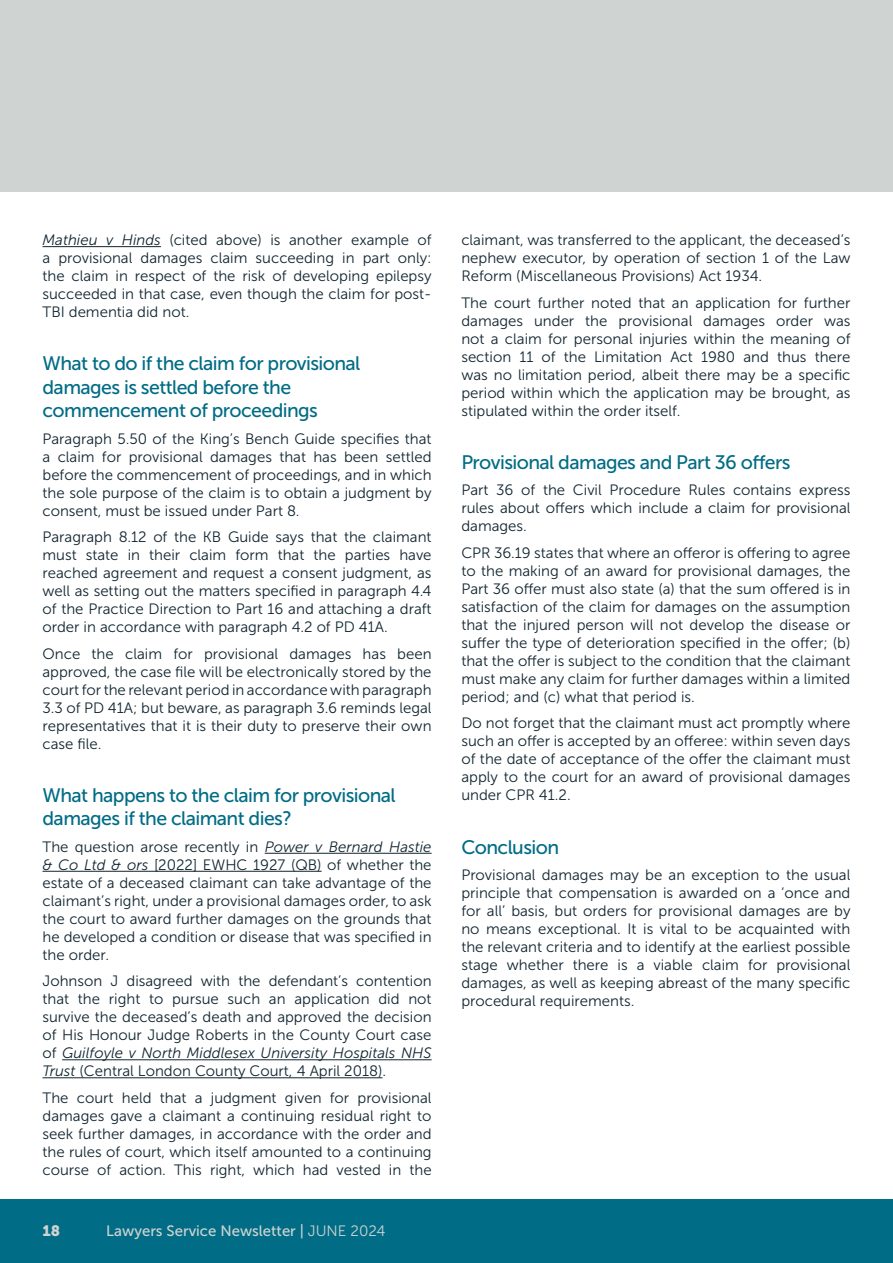
<style>
.page{position:relative;width:893px;height:1263px;background:#fff}
.page>*{position:absolute;margin:0;border:0;box-sizing:border-box;transform-origin:0 0}
.t1{font:19.5px/23.4px "Museo Sans 500";letter-spacing:-.03em;color:#006c85}
.t2{font:15px/18px "Museo Sans 300";color:#112530;text-align:justify}
.t3{font:15px "Museo Sans 500";color:#cfd4d2}
.t4{font:15px "Museo Sans 900";color:#cfd4d2}
.s1{font-style:italic}
.s2{font-family:"Museo Sans 300"}
</style>
<div class="page">
<div style="left:0;top:1199px;width:892px;height:64px;background:#006c85"></div>
<div style="left:0;top:0;width:892px;height:191px;background:#cfd4d2"></div>
<hr style="left:43px;top:246px;width:118px;height:1px;background:#112530">
<hr style="left:265px;top:853px;width:167px;height:1px;background:#112530">
<hr style="left:43px;top:871px;width:279px;height:1px;background:#112530">
<hr style="left:62px;top:1059px;width:370px;height:1px;background:#112530">
<hr style="left:43px;top:1077px;width:339px;height:1px;background:#112530">
<p class="t2" style="left:43px;top:231px;width:391px"><span class="s1">Mathieu v Hinds</span> (cited above) is another example of a provisional damages claim succeeding in part only: the claim in respect of the risk of developing epilepsy succeeded in that case, even though the claim for post-TBI dementia did not.</p>
<p class="t1" style="left:43px;top:352px;width:319px">What to do if the claim for provisional damages is settled before the commencement of proceedings</p>
<p class="t2" style="left:43px;top:430px;width:391px">Paragraph 5.50 of the King’s Bench Guide specifies that a claim for provisional damages that has been settled before the commencement of proceedings, and in which the sole purpose of the claim is to obtain a judgment by consent, must be issued under Part 8.</p>
<p class="t2" style="left:43px;top:528px;width:391px">Paragraph 8.12 of the KB Guide says that the claimant must state in their claim form that the parties have reached agreement and request a consent judgment, as well as setting out the matters specified in paragraph 4.4 of the Practice Direction to Part 16 and attaching a draft order in accordance with paragraph 4.2 of PD 41A.</p>
<p class="t2" style="left:43px;top:645px;width:391px">Once the claim for provisional damages has been approved, the case file will be electronically stored by the court for the relevant period in accordance with paragraph 3.3 of PD 41A; but beware, as paragraph 3.6 reminds legal representatives that it is their duty to preserve their own case file.</p>
<p class="t1" style="left:43px;top:783px;width:355px">What happens to the claim for provisional damages if the claimant dies?</p>
<p class="t2" style="left:43px;top:838px;width:391px">The question arose recently in <span class="s1">Power v Bernard Hastie &amp; Co Ltd &amp; ors</span> [2022] EWHC 1927 (QB) of whether the estate of a deceased claimant can take advantage of the claimant’s right, under a provisional damages order, to ask the court to award further damages on the grounds that he developed a condition or disease that was specified in the order.</p>
<p class="t2" style="left:43px;top:972px;width:391px">Johnson J disagreed with the defendant’s contention that the right to pursue such an application did not survive the deceased’s death and approved the decision of His Honour Judge Roberts in the County Court case of <span class="s1">Guilfoyle v North Middlesex University Hospitals NHS Trust</span> (Central London County Court, 4 April 2018).</p>
<p class="t2" style="left:43px;top:1089px;width:391px">The court held that a judgment given for provisional damages gave a claimant a continuing residual right to seek further damages, in accordance with the order and the rules of court, which itself amounted to a continuing course of action. This right, which had vested in the</p>
<p class="t4" style="left:43px;top:1222px;width:19px">18</p>
<p class="t3" style="left:106px;top:1222px;width:281px">Lawyers Service Newsletter | <span class="s2">JUNE 2024</span></p>
<p class="t2" style="left:461px;top:231px;width:391px">claimant, was transferred to the applicant, the deceased’s nephew executor, by operation of section 1 of the Law Reform (Miscellaneous Provisions) Act 1934.</p>
<p class="t2" style="left:461px;top:294px;width:391px">The court further noted that an application for further damages under the provisional damages order was not a claim for personal injuries within the meaning of section 11 of the Limitation Act 1980 and thus there was no limitation period, albeit there may be a specific period within which the application may be brought, as stipulated within the order itself.</p>
<p class="t1" style="left:461px;top:450px;width:331px">Provisional damages and Part 36 offers</p>
<p class="t2" style="left:461px;top:481px;width:391px">Part 36 of the Civil Procedure Rules contains express rules about offers which include a claim for provisional damages.</p>
<p class="t2" style="left:461px;top:544px;width:391px">CPR 36.19 states that where an offeror is offering to agree to the making of an award for provisional damages, the Part 36 offer must also state (a) that the sum offered is in satisfaction of the claim for damages on the assumption that the injured person will not develop the disease or suffer the type of deterioration specified in the offer; (b) that the offer is subject to the condition that the claimant must make any claim for further damages within a limited period; and (c) what that period is.</p>
<p class="t2" style="left:461px;top:714px;width:391px">Do not forget that the claimant must act promptly where such an offer is accepted by an offeree: within seven days of the date of acceptance of the offer the claimant must apply to the court for an award of provisional damages under CPR 41.2.</p>
<p class="t1" style="left:461px;top:835px;width:99px">Conclusion</p>
<p class="t2" style="left:461px;top:866px;width:391px">Provisional damages may be an exception to the usual principle that compensation is awarded on a ‘once and for all’ basis, but orders for provisional damages are by no means exceptional. It is vital to be acquainted with the relevant criteria and to identify at the earliest possible stage whether there is a viable claim for provisional damages, as well as keeping abreast of the many specific procedural requirements.</p>
</div>
